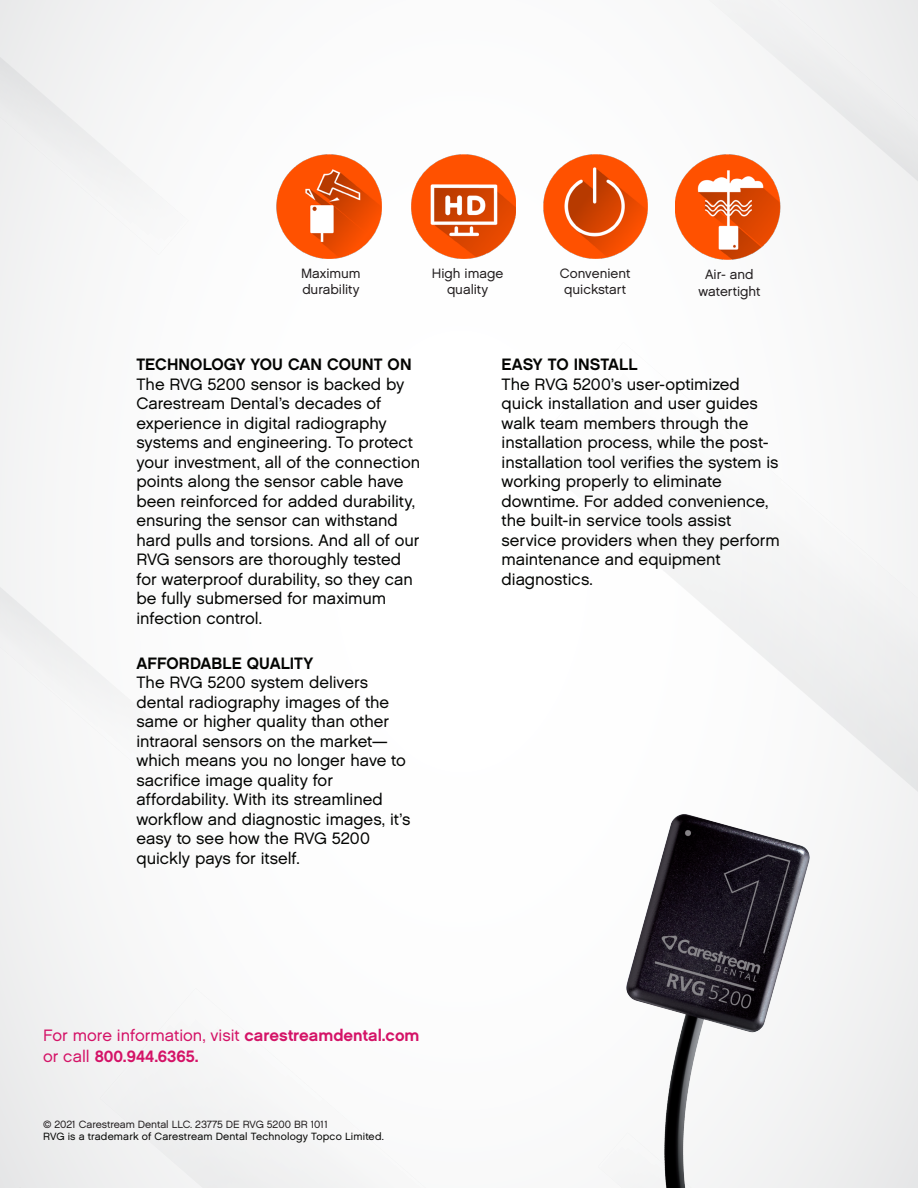
<style>
.page{position:relative;width:918px;height:1188px;background:#fff}
.page>*{position:absolute;margin:0;border:0;box-sizing:border-box;transform-origin:0 0}
.Bullet_text{font:16.5px/19.5px "Chalet London Nineteen Sixty";letter-spacing:-.005em;color:#040503}
.t1{font:16.5px/21px "Chalet New York Nineteen Sixty";color:#d41367}
.subhead{font:16.5px "Chalet New York Nineteen Sixty";color:#040503}
.t2{font:13.5px/16.2px "Chalet London Nineteen Sixty";color:#231f20;text-align:center}
.legal{font:10.5px "Chalet London Nineteen Sixty";letter-spacing:.015em;color:#040503}
.Legal{font:10.5px "Chalet London Nineteen Sixty";letter-spacing:-.005em;color:#231f20}
.s1{font-family:"Chalet London Nineteen Sixty"}
</style>
<div class="page">
<div style="left:0;top:0;width:918px;height:1188px;background:linear-gradient(to right,#f9f9f9,#f9f9f9)"></div>
<img style="left:528px;top:703px;width:371px;height:485px">
<img style="left:276px;top:154px;width:105px;height:105px">
<img style="left:410px;top:154px;width:105px;height:105px">
<img style="left:543px;top:154px;width:105px;height:105px">
<img style="left:676px;top:155px;width:105px;height:105px">
<p class="t2" style="left:301px;top:265px;width:61px;text-align:left">Maximum durability</p>
<p class="t2" style="left:432px;top:265px;width:73px">High image quality</p>
<p class="t2" style="left:560px;top:265px;width:72px">Convenient quickstart</p>
<p class="t2" style="left:699px;top:266px;width:63px">Air- and watertight</p>
<p class="subhead" style="left:136px;top:354px;width:277px">TECHNOLOGY YOU CAN COUNT ON</p>
<p class="Bullet_text" style="left:136px;top:374px;width:285px">The RVG 5200 sensor is backed by Carestream Dental’s decades of experience in digital radiography systems and engineering. To protect your investment, all of the connection points along the sensor cable have been reinforced for added durability, ensuring the sensor can withstand hard pulls and torsions. And all of our RVG sensors are thoroughly tested for waterproof durability, so they can be fully submersed for maximum infection control.</p>
<p class="subhead" style="left:136px;top:653px;width:178px">AFFORDABLE QUALITY</p>
<p class="Bullet_text" style="left:136px;top:673px;width:275px">The RVG 5200 system delivers dental radiography images of the same or higher quality than other intraoral sensors on the market— which means you no longer have to sacrifice image quality for affordability. With its streamlined workflow and diagnostic images, it’s easy to see how the RVG 5200 quickly pays for itself.</p>
<p class="t1" style="left:43px;top:1025px;width:378px"><span class="s1">For more information, visit</span> carestreamdental.com <span class="s1">or call</span> 800.944.6365.</p>
<p class="Legal" style="left:43px;top:1118px;width:287px">© 2021 Carestream Dental LLC. 23775 DE RVG 5200 BR 1011</p>
<p class="legal" style="left:43px;top:1130px;width:342px">RVG is a trademark of Carestream Dental Technology Topco Limited.</p>
<p class="subhead" style="left:502px;top:354px;width:138px">EASY TO INSTALL</p>
<p class="Bullet_text" style="left:502px;top:374px;width:280px">The RVG 5200’s user-optimized quick installation and user guides walk team members through the installation process, while the post&shy;installation tool verifies the system is working properly to eliminate downtime. For added convenience, the built-in service tools assist service providers when they perform maintenance and equipment diagnostics.</p>
</div>
